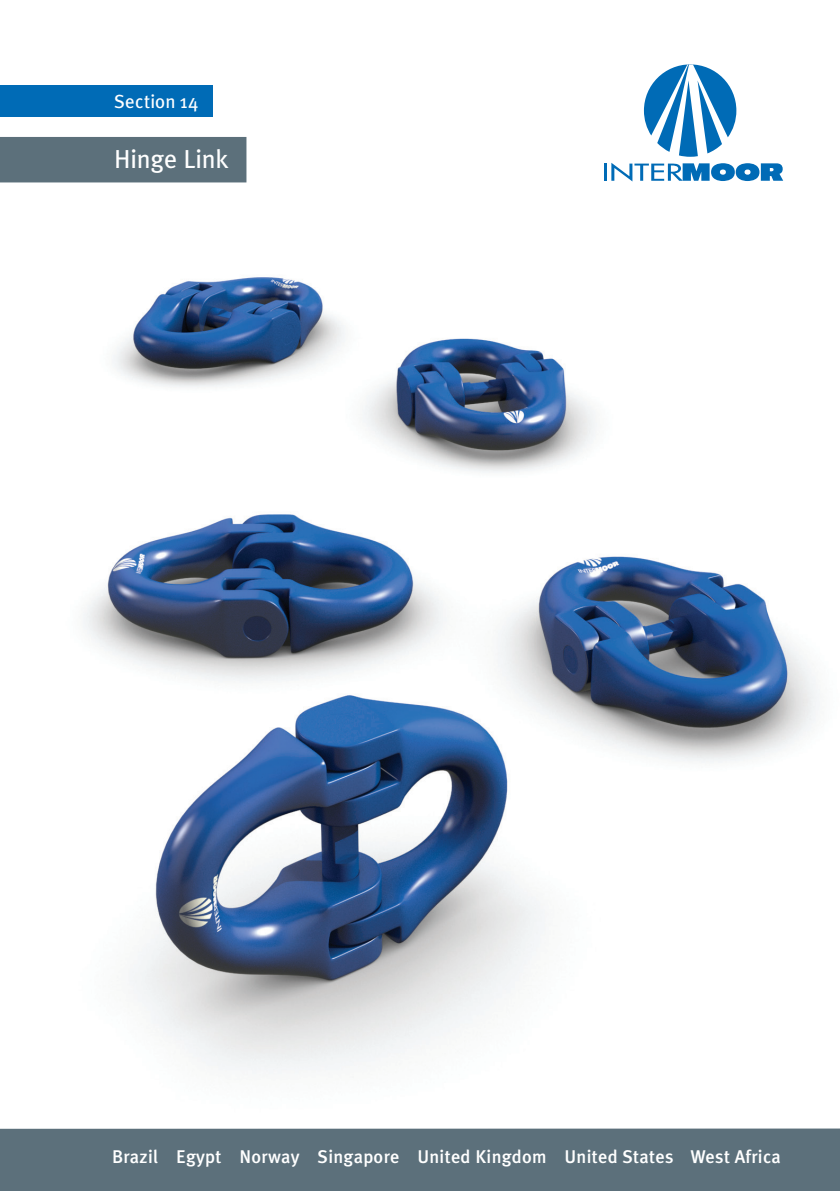
<style>
.page{position:relative;width:840px;height:1191px;background:#fff}
.page>*{position:absolute;margin:0;border:0;box-sizing:border-box;transform-origin:0 0}
.t1{font:26px "Meta Plus";letter-spacing:-.01em;color:#fff}
.t2{font:19px "Meta Plus";letter-spacing:.01em;color:#fff}
.t3{font:500 18.4px "Meta Plus";letter-spacing:.015em;color:#fff}
</style>
<div class="page">
<hr style="left:603px;top:164px;width:3px;height:17px;background:#006bb6">
<svg style="left:611px;top:163px;width:171px;height:18px"></svg>
<svg style="left:643px;top:64px;width:93px;height:93px"></svg>
<div style="left:0;top:85px;width:212px;height:31px;background:#006bb6"></div>
<img style="left:83px;top:277px;width:737px;height:797px">
<div style="left:0;top:1128px;width:839px;height:63px;background:#5c707b"></div>
<div style="left:0;top:137px;width:246px;height:45px;background:#5c707b"></div>
<p class="t2" style="left:114px;top:90px;width:86px">Section 14</p>
<h1 class="t1" style="left:114px;top:144px;width:116px">Hinge Link</h1>
<p class="t3" style="left:112px;top:1145px;width:669px">Brazil Egypt Norway Singapore United Kingdom United States West Africa</p>
</div>
